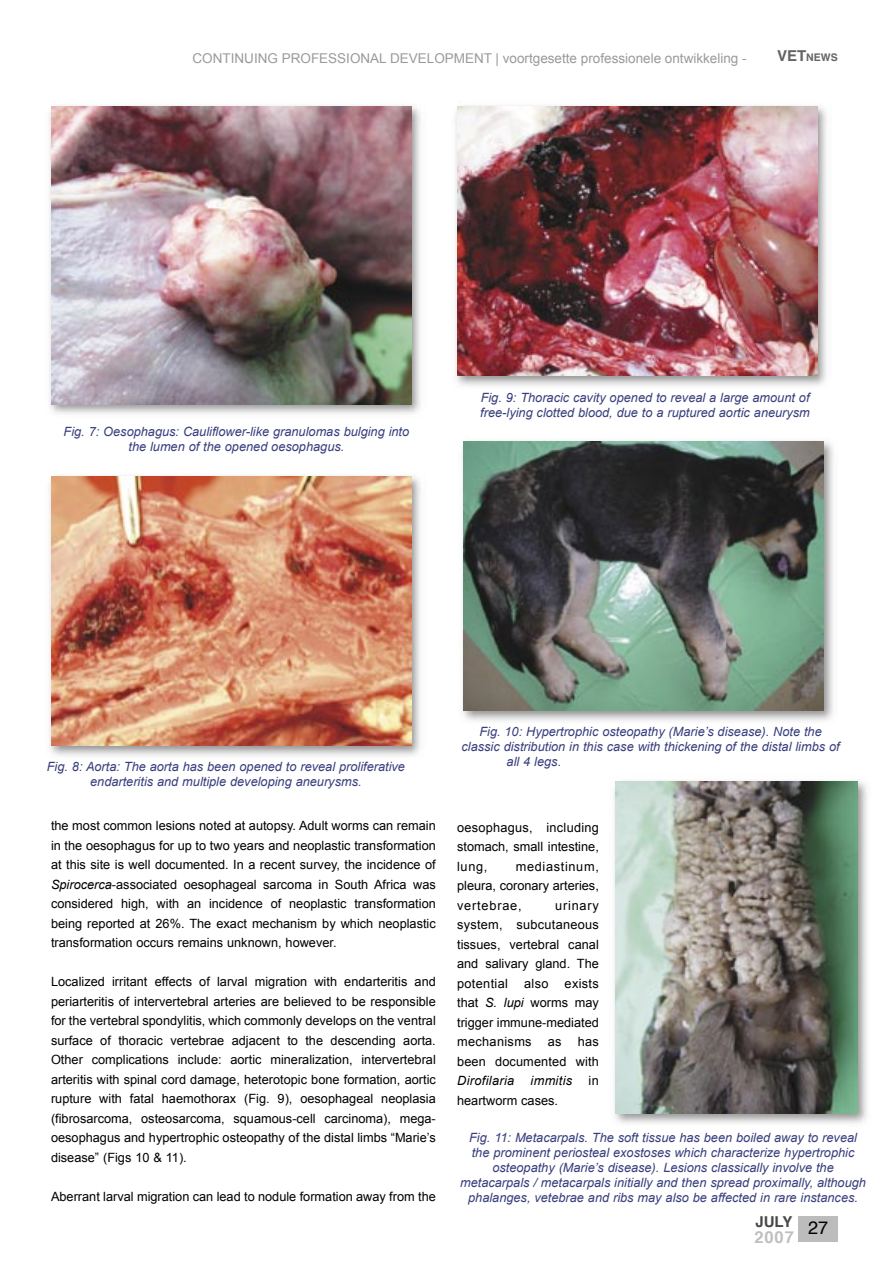
<style>
.page{position:relative;width:893px;height:1263px;background:#fff}
.page>*{position:absolute;margin:0;border:0;box-sizing:border-box;transform-origin:0 0}
.t1{font:18px "Helvetica";color:#000}
.t2{font:700 16.5px "Helvetica";color:#bfbfbf}
.t3{font:700 15px "Helvetica";color:#474848}
.t4{font:13.5px "Arial";color:#9a9a9a}
.t5{font:12.75px/19.5px "Arial";color:#000;text-align:justify}
.t6{font:italic 12.75px/15px "Arial";color:#383e7d;text-align:center}
.t7{font:italic 12.75px "Arial";letter-spacing:.025em;color:#000}
.t8{font:700 10.5px "Helvetica";color:#636363}
.s1{font-size:15px}
.s2{font-style:italic}
</style>
<div class="page">
<div style="left:799px;top:1216px;width:39px;height:26px;background:#bcbcbc"></div>
<img style="left:49px;top:106px;width:372px;height:308px">
<img style="left:51px;top:106px;width:360px;height:298px">
<img style="left:49px;top:476px;width:372px;height:280px">
<img style="left:51px;top:477px;width:360px;height:269px">
<img style="left:455px;top:106px;width:372px;height:280px">
<img style="left:457px;top:106px;width:360px;height:270px">
<img style="left:462px;top:441px;width:372px;height:280px">
<img style="left:464px;top:442px;width:360px;height:269px">
<img style="left:614px;top:781px;width:254px;height:343px">
<img style="left:615px;top:781px;width:242px;height:332px">
<p class="t4" style="left:193px;top:50px;width:556px">CONTINUING PROFESSIONAL DEVELOPMENT | voortgesette professionele ontwikkeling -</p>
<p class="t8" style="left:777px;top:50px;width:62px"><span class="s1">VET</span>NEWS</p>
<p class="t6" style="left:64px;top:424px;width:347px">Fig. 7: Oesophagus: Cauliflower-like granulomas bulging into the lumen of the opened oesophagus.</p>
<p class="t6" style="left:480px;top:390px;width:331px;text-align:left">Fig. 9: Thoracic cavity opened to reveal a large amount of free-lying clotted blood, due to a ruptured aortic aneurysm</p>
<p class="t6" style="left:47px;top:759px;width:360px">Fig. 8: Aorta: The aorta has been opened to reveal proliferative endarteritis and multiple developing aneurysms.</p>
<p class="t5" style="left:51px;top:816px;width:386px">the most common lesions noted at autopsy. Adult worms can remain in the oesophagus for up to two years and neoplastic transformation at this site is well documented. In a recent survey, the incidence of <span class="s2">Spirocerca</span>-associated oesophageal sarcoma in South Africa was considered high, with an incidence of neoplastic transformation being reported at 26%. The exact mechanism by which neoplastic transformation occurs remains unknown, however.</p>
<p class="t5" style="left:51px;top:972px;width:386px">Localized irritant effects of larval migration with endarteritis and periarteritis of intervertebral arteries are believed to be responsible for the vertebral spondylitis, which commonly develops on the ventral surface of thoracic vertebrae adjacent to the descending aorta.<br>Other complications include: aortic mineralization, intervertebral arteritis with spinal cord damage, heterotopic bone formation, aortic rupture with fatal haemothorax (Fig. 9), oesophageal neoplasia (fibrosarcoma, osteosarcoma, squamous-cell carcinoma), mega&shy;oesophagus and hypertrophic osteopathy of the distal limbs “Marie’s disease” (Figs 10 &amp; 11).</p>
<p class="t5" style="left:51px;top:1187px;width:386px">Aberrant larval migration can lead to nodule formation away from the</p>
<p class="t6" style="left:479px;top:724px;width:344px">Fig. 10: Hypertrophic osteopathy (Marie’s disease). Note the</p>
<p class="t6" style="left:462px;top:739px;width:380px">classic distribution in this case with thickening of the distal limbs of</p>
<p class="t6" style="left:507px;top:754px;width:56px">all 4 legs.</p>
<p class="t5" style="left:457px;top:817px;width:143px">oesophagus, including stomach, small intestine, lung,</p>
<p class="t5" style="left:457px;top:856px;width:143px;text-indent:59px">mediastinum, pleura, coronary arteries, vertebrae,</p>
<p class="t5" style="left:457px;top:895px;width:143px;text-indent:98px">urinary system, subcutaneous tissues, vertebral canal and salivary gland. The potential</p>
<p class="t5" style="left:457px;top:973px;width:143px;text-indent:108px">exists that <span class="s2">S. lupi</span> worms may trigger immune-mediated mechanisms</p>
<p class="t5" style="left:524px;top:973px;width:26px">also</p>
<p class="t5" style="left:457px;top:1032px;width:143px;text-align:right">has<br>been documented with</p>
<p class="t7" style="left:457px;top:1073px;width:59px">Dirofilaria</p>
<p class="t7" style="left:531px;top:1073px;width:43px">immitis</p>
<p class="t5" style="left:589px;top:1071px;width:12px">in</p>
<p class="t5" style="left:457px;top:1090px;width:102px">heartworm cases.</p>
<p class="t5" style="left:548px;top:1032px;width:15px">as</p>
<p class="t6" style="left:460px;top:1129px;width:407px">Fig. 11: Metacarpals. The soft tissue has been boiled away to reveal the prominent periosteal exostoses which characterize hypertrophic osteopathy (Marie’s disease). Lesions classically involve the metacarpals / metacarpals initially and then spread proximally, although phalanges, vetebrae and ribs may also be affected in rare instances.</p>
<p class="t3" style="left:755px;top:1211px;width:38px">JULY</p>
<p class="t2" style="left:754px;top:1226px;width:41px">2007</p>
<h1 class="t1" style="left:808px;top:1215px;width:22px">27</h1>
</div>
